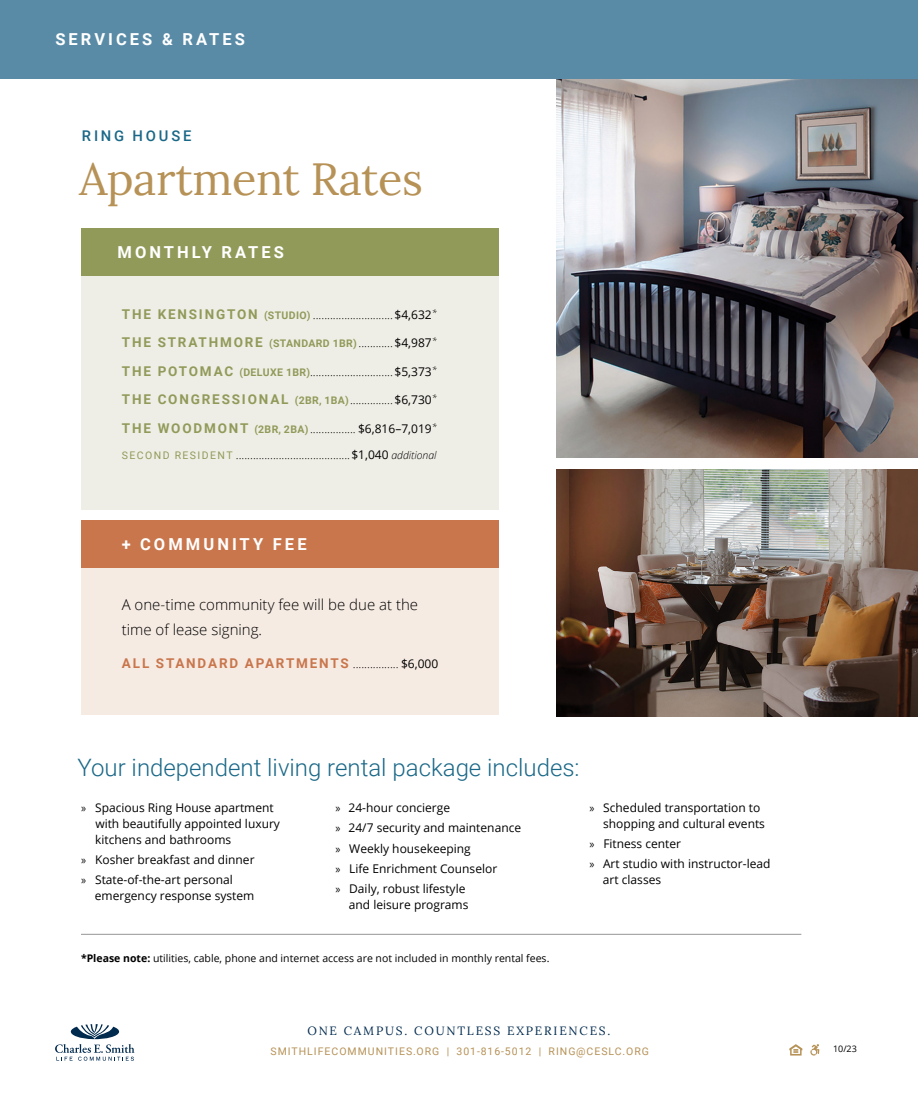
<style>
.page{position:relative;width:918px;height:1110px;background:#fff}
.page>*{position:absolute;margin:0;border:0;box-sizing:border-box;transform-origin:0 0}
.t1{font:45px "Lora";letter-spacing:-.01em;color:#b79257}
.t2{font:300 24px "Roboto";color:#1a6887}
.t3{font:700 16.5px "Roboto";letter-spacing:.185em;color:#fff}
.t4{font:300 15px/24.8px "Open Sans";color:#000}
.t5{font:500 14.85px "Roboto";letter-spacing:.19em;color:#1a6887}
.t6{font:700 13.5px "Roboto";letter-spacing:.135em;color:#929a5a}
.t7{font:700 13.5px "Roboto";letter-spacing:.135em;color:#c9764c}
.t8{font:12px/20.4px "Open Sans";color:#000}
.t9{font:300 12px "Open Sans";color:#000}
.t10{font:12px "Lora";letter-spacing:.15em;color:#002a4e}
.t11{font:10.5px "Open Sans";color:#000}
.t12{font:10.5px "Roboto";letter-spacing:.095em;color:#b79257}
.t13{font:9px "Open Sans";color:#000}
.s1{font-family:"Roboto";font-weight:700;font-size:13.5px;color:#929a5a}
.s2{font-family:"Roboto";font-weight:700;font-size:10.5px;color:#929a5a}
.s3{font-weight:400}
.s4{font-size:10.5px}
.s5{font-family:"Open Sans";font-weight:300;font-size:12px;color:#000}
.s6{font-family:"Open Sans";font-weight:400;font-size:12px;color:#000}
.s7{font-family:"Roboto";font-weight:400;font-size:10.5px;color:#929a5a}
.s8{font-style:italic;font-size:10.5px}
.s9{font-family:"Myriad Pro"}
.s10{font-weight:700}
</style>
<div class="page">
<svg style="left:55px;top:1024px;width:80px;height:36px"></svg>
<img style="left:556px;top:78px;width:362px;height:380px">
<img style="left:556px;top:469px;width:362px;height:247px">
<div style="left:0;top:0;width:918px;height:78px;background:#598ba7"></div>
<div style="left:81px;top:275px;width:418px;height:234px;background:#efeee6"></div>
<div style="left:81px;top:567px;width:418px;height:148px;background:#f6ebe3"></div>
<div style="left:81px;top:228px;width:418px;height:47px;background:#929a5a"></div>
<div style="left:81px;top:520px;width:418px;height:47px;background:#c9764c"></div>
<hr style="left:81px;top:934px;width:720px;height:1px;background:#939598">
<svg style="left:789px;top:1044px;width:13px;height:11px"></svg>
<svg style="left:810px;top:1044px;width:9px;height:11px"></svg>
<h3 class="t3" style="left:55px;top:28px;width:191px">SERVICES &amp; RATES</h3>
<p class="t5" style="left:82px;top:125px;width:111px">RING HOUSE</p>
<h1 class="t1" style="left:79px;top:145px;width:345px">Apartment Rates</h1>
<h3 class="t3" style="left:118px;top:241px;width:168px">MONTHLY RATES</h3>
<p class="t9" style="left:122px;top:306px;width:316px"><span class="s1">THE KENSINGTON</span> <span class="s2">(STUDIO)</span> ............................<span class="s3">$4,632</span><sup>*</sup></p>
<p class="t6" style="left:122px;top:333px;width:316px">THE STRATHMORE <span class="s4">(STANDARD 1BR)</span><span class="s5">............</span><span class="s6">$4,987</span><sup>*</sup></p>
<p class="t9" style="left:122px;top:363px;width:316px"><span class="s1">THE POTOMAC</span> <span class="s2">(DELUXE 1BR)</span>.............................<span class="s3">$5,373</span><sup>*</sup></p>
<p class="t6" style="left:122px;top:390px;width:316px">THE CONGRESSIONAL <span class="s4">(2BR, 1BA)</span><span class="s5">...............</span><span class="s6">$6,730</span><sup>*</sup></p>
<p class="t9" style="left:122px;top:420px;width:316px"><span class="s1">THE WOODMONT</span> <span class="s2">(2BR, 2BA)</span> ................ <span class="s3">$6,816–7,019</span><sup>*</sup></p>
<p class="t9" style="left:122px;top:447px;width:316px"><span class="s7">SECOND RESIDENT</span> ........................................<span class="s3">$1,040</span> <span class="s8">additional</span></p>
<h3 class="t3" style="left:122px;top:533px;width:186px">+ COMMUNITY FEE</h3>
<p class="t4" style="left:122px;top:592px;width:298px">A one-time community fee will be due at the time of lease signing.</p>
<p class="t7" style="left:122px;top:653px;width:318px">ALL STANDARD APARTMENTS <span class="s5">................</span> <span class="s6">$6,000</span></p>
<h2 class="t2" style="left:78px;top:750px;width:504px">Your independent living rental package includes:</h2>
<p class="t8" style="left:95px;top:799px;width:186px;line-height:15.8px;text-indent:-14px"><span class="s9">»</span> Spacious Ring House apartment with beautifully appointed luxury kitchens and bathrooms</p>
<p class="t8" style="left:81px;top:849px;width:175px"><span class="s9">»</span> Kosher breakfast and dinner <span class="s9">»</span> State-of-the-art personal</p>
<p class="t8" style="left:95px;top:885px;width:161px">emergency response system</p>
<p class="t8" style="left:335px;top:797px;width:187px"><span class="s9">»</span> 24-hour concierge<br><span class="s9">»</span> 24/7 security and maintenance <span class="s9">»</span> Weekly housekeeping<br><span class="s9">»</span> Life Enrichment Counselor<br><span class="s9">»</span> Daily, robust lifestyle</p>
<p class="t8" style="left:349px;top:894px;width:121px">and leisure programs</p>
<p class="t8" style="left:603px;top:799px;width:163px;line-height:15.8px;text-indent:-14px"><span class="s9">»</span> Scheduled transportation to shopping and cultural events</p>
<p class="t8" style="left:590px;top:833px;width:182px"><span class="s9">»</span> Fitness center<br><span class="s9">»</span> Art studio with instructor-lead</p>
<p class="t8" style="left:603px;top:869px;width:60px">art classes</p>
<p class="t11" style="left:81px;top:950px;width:470px"><span class="s10">*Please note:</span> utilities, cable, phone and internet access are not included in monthly rental fees.</p>
<p class="t10" style="left:307px;top:1021px;width:305px">ONE CAMPUS. COUNTLESS EXPERIENCES.</p>
<p class="t12" style="left:270px;top:1043px;width:380px">SMITHLIFECOMMUNITIES.ORG | 301-816-5012 | RING@CESLC.ORG</p>
<p class="t13" style="left:833px;top:1042px;width:25px">10/23</p>
</div>
